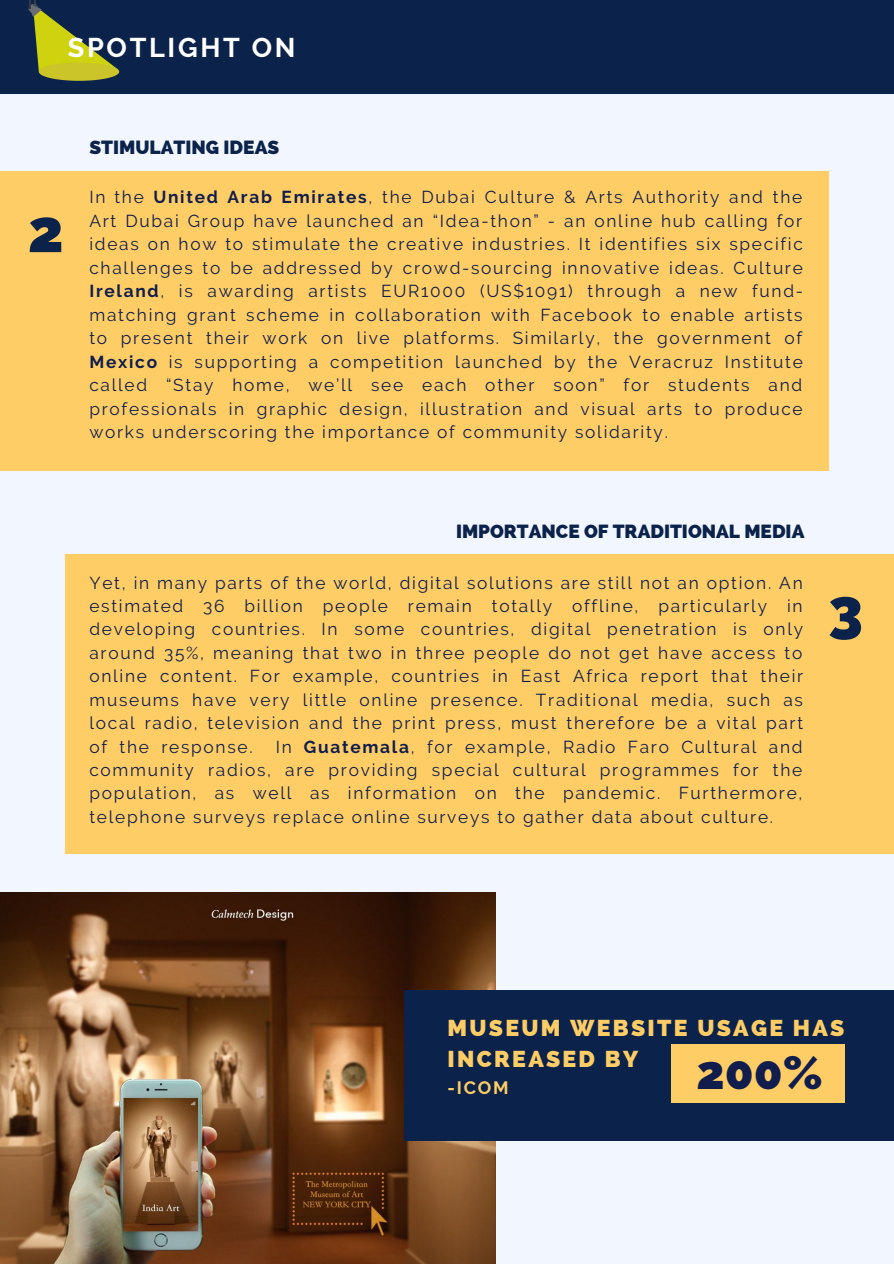
<style>
.page{position:relative;width:894px;height:1264px;background:#fff}
.page>*{position:absolute;margin:0;border:0;box-sizing:border-box;transform-origin:0 0}
.t1{font:800 59.85px "Raleway";color:#0b224b}
.t2{font:800 59.7px "Raleway";color:#0b224b}
.t3{font:800 47.1px "Raleway";color:#101d4d}
.t4{font:700 27px "Raleway";letter-spacing:.1em;color:#fff}
.t5{font:800 22.95px/31.7px "Raleway";letter-spacing:.1em;color:#fecd65}
.t6{font:800 19.05px "Raleway";color:#0b224b}
.t7{font:700 17.85px "Raleway";color:#fecd65}
.t8{font:17.25px/23.4px "Raleway";letter-spacing:.1em;color:#101d4d;text-align:justify}
.s1{font-weight:700}
</style>
<div class="page">
<div style="left:0;top:0;width:893px;height:1263px;background:#f2f7ff"></div>
<div style="left:65px;top:554px;width:828px;height:299px;background:#fecd65"></div>
<div style="left:0;top:0;width:893px;height:93px;background:#0b224b"></div>
<svg style="left:28px;top:0;width:91px;height:81px"></svg>
<div style="left:0;top:171px;width:828px;height:300px;background:#fecd65"></div>
<img style="left:0;top:892px;width:495px;height:371px">
<div style="left:404px;top:989px;width:489px;height:151px;background:#0b224b"></div>
<div style="left:670px;top:1044px;width:174px;height:59px;background:#fecd65"></div>
<h3 class="t4" style="left:68px;top:31px;width:229px">SPOTLIGHT ON</h3>
<h1 class="t1" style="left:28px;top:196px;width:37px">2</h1>
<p class="t6" style="left:89px;top:136px;width:191px">STIMULATING IDEAS</p>
<p class="t8" style="left:89px;top:185px;width:715px">In the <span class="s1">United Arab Emirates</span>, the Dubai Culture &amp; Arts Authority and the Art Dubai Group have launched an “Idea-thon” - an online hub calling for ideas on how to stimulate the creative industries. It identifies six specific challenges to be addressed by crowd-sourcing innovative ideas. Culture <span class="s1">Ireland</span>, is awarding artists EUR1000 (US$1091) through a new fund&shy;matching grant scheme in collaboration with Facebook to enable artists to present their work on live platforms. Similarly, the government of <span class="s1">Mexico</span> is supporting a competition launched by the Veracruz Institute called “Stay home, we’ll see each other soon” for students and professionals in graphic design, illustration and visual arts to produce works underscoring the importance of community solidarity.</p>
<p class="t6" style="left:456px;top:519px;width:350px">IMPORTANCE OF TRADITIONAL MEDIA</p>
<p class="t8" style="left:89px;top:570px;width:715px">Yet, in many parts of the world, digital solutions are still not an option. An estimated 36 billion people remain totally offline, particularly in developing countries. In some countries, digital penetration is only around 35%, meaning that two in three people do not get have access to online content. For example, countries in East Africa report that their museums have very little online presence. Traditional media, such as local radio, television and the print press, must therefore be a vital part of the response.</p>
<p class="t8" style="left:89px;top:734px;width:714px;text-indent:186px">In <span class="s1">Guatemala</span>, for example, Radio Faro Cultural and community radios, are providing special cultural programmes for the population, as well as information on the pandemic. Furthermore, telephone surveys replace online surveys to gather data about culture.</p>
<h2 class="t2" style="left:828px;top:575px;width:36px">3</h2>
<h3 class="t5" style="left:447px;top:1011px;width:398px">MUSEUM WEBSITE USAGE HAS<br>INCREASED BY</h3>
<p class="t7" style="left:447px;top:1077px;width:63px">-ICOM</p>
<h3 class="t3" style="left:696px;top:1044px;width:128px">200%</h3>
</div>
